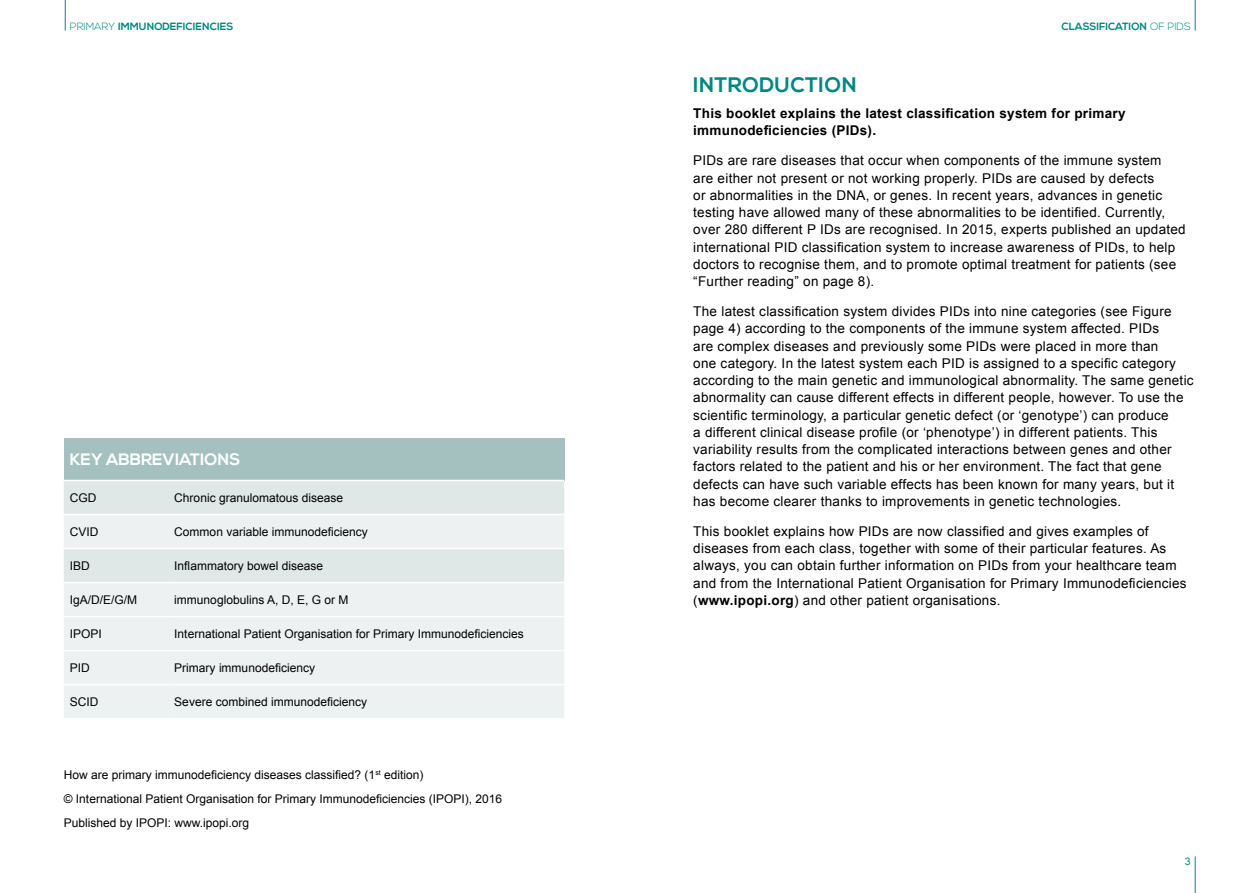
<style>
.page{position:relative;width:1259px;height:893px;background:#fff}
.page>*{position:absolute;margin:0;border:0;box-sizing:border-box;transform-origin:0 0}
.t1{font:700 21px "Nexa";letter-spacing:.02em;color:#008781}
.t2{font:700 16.5px "Nexa";color:#fff}
.t3{font:13.5px/17.2px "Arial";letter-spacing:.02em;color:#000}
.t4{font:700 13.5px/17.2px "Arial";letter-spacing:.02em;color:#000}
.t5{font:12px/24.2px "Arial";color:#000}
.t6{font:700 10.5px "Nexa";color:#008781}
.t7{font:10.5px "Arial";color:#008781}
.s1{font-weight:300}
.s2{font-weight:700}
</style>
<div class="page">
<hr style="left:1194px;top:856px;width:1px;height:37px;background:#008781">
<hr style="left:1194px;top:0;width:1px;height:31px;background:#008781">
<hr style="left:65px;top:0;width:1px;height:31px;background:#008781">
<div style="left:64px;top:438px;width:500px;height:42px;background:#a4c1c0"></div>
<div style="left:64px;top:481px;width:500px;height:33px;background:#dfe7e7"></div>
<svg style="left:64px;top:515px;width:500px;height:203px;background:#eaefef"></svg>
<hr style="left:64px;top:548px;width:104px;height:1px;background:#fff">
<hr style="left:168px;top:548px;width:396px;height:1px;background:#fff">
<hr style="left:64px;top:582px;width:104px;height:1px;background:#fff">
<hr style="left:168px;top:582px;width:396px;height:1px;background:#fff">
<hr style="left:64px;top:616px;width:104px;height:1px;background:#fff">
<hr style="left:168px;top:616px;width:396px;height:1px;background:#fff">
<hr style="left:64px;top:650px;width:104px;height:1px;background:#fff">
<hr style="left:168px;top:650px;width:396px;height:1px;background:#fff">
<hr style="left:64px;top:684px;width:104px;height:1px;background:#fff">
<hr style="left:168px;top:684px;width:396px;height:1px;background:#fff">
<p class="t6" style="left:70px;top:20px;width:165px"><span class="s1">PRIMARY</span> IMMUNODEFICIENCIES</p>
<p class="t6" style="left:1061px;top:20px;width:131px">CLASSIFICATION <span class="s1">OF PIDS</span></p>
<p class="t2" style="left:70px;top:450px;width:172px">KEY ABBREVIATIONS</p>
<p class="t5" style="left:70px;top:486px;width:28px">CGD</p>
<p class="t5" style="left:174px;top:486px;width:170px">Chronic granulomatous disease</p>
<p class="t5" style="left:70px;top:520px;width:30px">CVID</p>
<p class="t5" style="left:174px;top:520px;width:195px">Common variable immunodeficiency</p>
<p class="t5" style="left:70px;top:554px;width:22px">IBD</p>
<p class="t5" style="left:174px;top:554px;width:150px">Inflammatory bowel disease</p>
<p class="t5" style="left:70px;top:588px;width:69px">IgA/D/E/G/M</p>
<p class="t5" style="left:174px;top:588px;width:176px">immunoglobulins A, D, E, G or M</p>
<p class="t5" style="left:70px;top:622px;width:34px">IPOPI</p>
<p class="t5" style="left:174px;top:622px;width:351px">International Patient Organisation for Primary Immunodeficiencies</p>
<p class="t5" style="left:70px;top:656px;width:22px">PID</p>
<p class="t5" style="left:174px;top:656px;width:142px">Primary immunodeficiency</p>
<p class="t5" style="left:70px;top:690px;width:30px">SCID</p>
<p class="t5" style="left:174px;top:690px;width:194px">Severe combined immunodeficiency</p>
<p class="t5" style="left:64px;top:763px;width:440px">How are primary immunodeficiency diseases classified? (1<sup>st</sup> edition)<br>© International Patient Organisation for Primary Immunodeficiencies (IPOPI), 2016<br>Published by IPOPI: www.ipopi.org</p>
<h1 class="t1" style="left:693px;top:73px;width:165px">INTRODUCTION</h1>
<p class="t4" style="left:693px;top:105px;width:434px">This booklet explains the latest classification system for primary immunodeficiencies (PIDs).</p>
<p class="t3" style="left:693px;top:152px;width:494px">PIDs are rare diseases that occur when components of the immune system<br>are either not present or not working properly. PIDs are caused by defects<br>or abnormalities in the DNA, or genes. In recent years, advances in genetic testing have allowed many of these abnormalities to be identified. Currently, over 280 different P IDs are recognised. In 2015, experts published an updated international PID classification system to increase awareness of PIDs, to help doctors to recognise them, and to promote optimal treatment for patients (see “Further reading” on page 8).</p>
<p class="t3" style="left:693px;top:303px;width:502px">The latest classification system divides PIDs into nine categories (see Figure page 4) according to the components of the immune system affected. PIDs<br>are complex diseases and previously some PIDs were placed in more than<br>one category. In the latest system each PID is assigned to a specific category according to the main genetic and immunological abnormality. The same genetic abnormality can cause different effects in different people, however. To use the scientific terminology, a particular genetic defect (or ‘genotype’) can produce<br>a different clinical disease profile (or ‘phenotype’) in different patients. This variability results from the complicated interactions between genes and other factors related to the patient and his or her environment. The fact that gene defects can have such variable effects has been known for many years, but it has become clearer thanks to improvements in genetic technologies.</p>
<p class="t3" style="left:693px;top:523px;width:495px">This booklet explains how PIDs are now classified and gives examples of diseases from each class, together with some of their particular features. As always, you can obtain further information on PIDs from your healthcare team and from the International Patient Organisation for Primary Immunodeficiencies (<span class="s2">www.ipopi.org</span>) and other patient organisations.</p>
<p class="t7" style="left:1184px;top:855px;width:7px">3</p>
</div>
